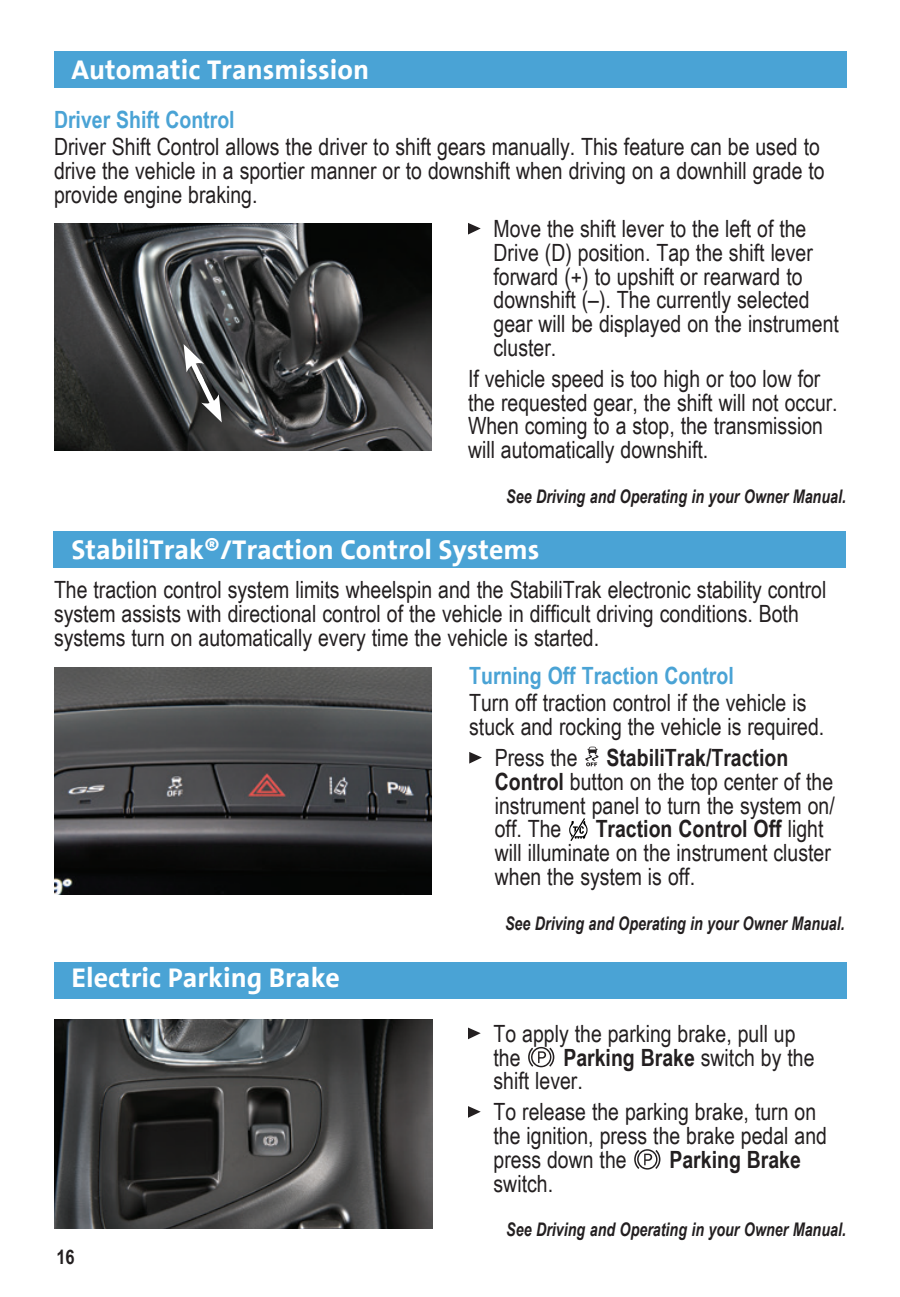
<style>
.page{position:relative;width:900px;height:1297px;background:#fff}
.page>*{position:absolute;margin:0;border:0;box-sizing:border-box;transform-origin:0 0}
._2010_buick_subherad{font:700 27.5px "GM Sans";color:#fff}
._2014_buick_subhead{font:700 27.5px "GM Sans";color:#fff}
.get_to_know_text_BOD{font:23.75px/23.8px "Arial Narrow";color:#231f20}
.get_to_know_BULLETS{font:23.75px/23.8px "Arial Narrow";color:#231f20}
.get_to_know_blue_sub{font:700 23.75px "Arial Narrow";color:#4aa3d5}
.get_to_know_BULLETS-2{font:700 23.75px "Arial Narrow";color:#231f20}
.t1{font:700 20px "Arial Narrow";color:#231f20}
.see_section_7_5_cond{font:italic 700 18.75px "Arial Narrow";color:#231f20;scale:.93 1}
.s1{font-weight:700}
</style>
<div class="page">
<div style="left:54px;top:52px;width:792px;height:36px;background:#4aa3d5"></div>
<div style="left:54px;top:531px;width:792px;height:36px;background:#4aa3d5"></div>
<img style="left:54px;top:223px;width:378px;height:227px">
<svg style="left:468px;top:223px;width:13px;height:11px"></svg>
<svg style="left:469px;top:752px;width:13px;height:11px"></svg>
<svg style="left:585px;top:746px;width:14px;height:20px"></svg>
<svg style="left:569px;top:818px;width:19px;height:22px"></svg>
<img style="left:54px;top:667px;width:378px;height:227px">
<div style="left:54px;top:962px;width:792px;height:36px;background:#4aa3d5"></div>
<svg style="left:468px;top:1027px;width:13px;height:11px"></svg>
<svg style="left:528px;top:1046px;width:26px;height:21px"></svg>
<svg style="left:468px;top:1106px;width:13px;height:11px"></svg>
<svg style="left:634px;top:1149px;width:26px;height:20px"></svg>
<img style="left:54px;top:1019px;width:378px;height:209px">
<svg style="left:184px;top:344px;width:38px;height:78px"></svg>
<p class="_2010_buick_subherad" style="left:72px;top:54px;width:299px">Automatic Transmission</p>
<p class="get_to_know_blue_sub" style="left:54px;top:102px;width:182px">Driver Shift Control</p>
<p class="get_to_know_text_BOD" style="left:54px;top:134px;width:772px">Driver Shift Control allows the driver to shift gears manually. This feature can be used to drive the vehicle in a sportier manner or to downshift when driving on a downhill grade to provide engine braking.</p>
<p class="get_to_know_BULLETS" style="left:494px;top:216px;width:347px">Move the shift lever to the left of the Drive (D) position. Tap the shift lever forward (+) to upshift or rearward to downshift (–). The currently selected gear will be displayed on the instrument cluster.</p>
<p class="get_to_know_text_BOD" style="left:468px;top:365px;width:371px">If vehicle speed is too high or too low for the requested gear, the shift will not occur.<br>When coming to a stop, the transmission will automatically downshift.</p>
<p class="see_section_7_5_cond" style="left:506px;top:482px;width:367px">See Driving and Operating in your Owner Manual.</p>
<p class="_2010_buick_subherad" style="left:71px;top:533px;width:469px">StabiliTrak®/Traction Control Systems</p>
<p class="get_to_know_text_BOD" style="left:54px;top:577px;width:774px">The traction control system limits wheelspin and the StabiliTrak electronic stability control system assists with directional control of the vehicle in difficult driving conditions. Both systems turn on automatically every time the vehicle is started.</p>
<p class="_2014_buick_subhead" style="left:72px;top:960px;width:270px">Electric Parking Brake</p>
<p class="t1" style="left:57px;top:1241px;width:20px">16</p>
<p class="get_to_know_blue_sub" style="left:469px;top:657px;width:266px">Turning Off Traction Control</p>
<p class="get_to_know_text_BOD" style="left:469px;top:690px;width:357px">Turn off traction control if the vehicle is stuck and rocking the vehicle is required.</p>
<p class="get_to_know_BULLETS" style="left:495px;top:744px;width:341px">Press the <span class="s1">StabiliTrak/Traction<br>Control</span> button on the top center of the instrument panel to turn the system on/ off. The</p>
<p class="get_to_know_BULLETS" style="left:495px;top:816px;width:338px;text-indent:101px"><span class="s1">Traction Control Off</span> light will illuminate on the instrument cluster when the system is off.</p>
<p class="see_section_7_5_cond" style="left:505px;top:908px;width:367px">See Driving and Operating in your Owner Manual.</p>
<p class="get_to_know_BULLETS" style="left:494px;top:1020px;width:304px">To apply the parking brake, pull up the</p>
<p class="get_to_know_BULLETS" style="left:494px;top:1044px;width:322px;text-indent:70px"><span class="s1">Parking Brake</span> switch by the shift lever.</p>
<p class="get_to_know_BULLETS" style="left:494px;top:1098px;width:335px">To release the parking brake, turn on the ignition, press the brake pedal and press down the</p>
<p class="get_to_know_BULLETS-2" style="left:669px;top:1141px;width:133px">Parking Brake</p>
<p class="get_to_know_BULLETS" style="left:494px;top:1170px;width:61px">switch.</p>
<p class="see_section_7_5_cond" style="left:506px;top:1215px;width:367px">See Driving and Operating in your Owner Manual.</p>
</div>
